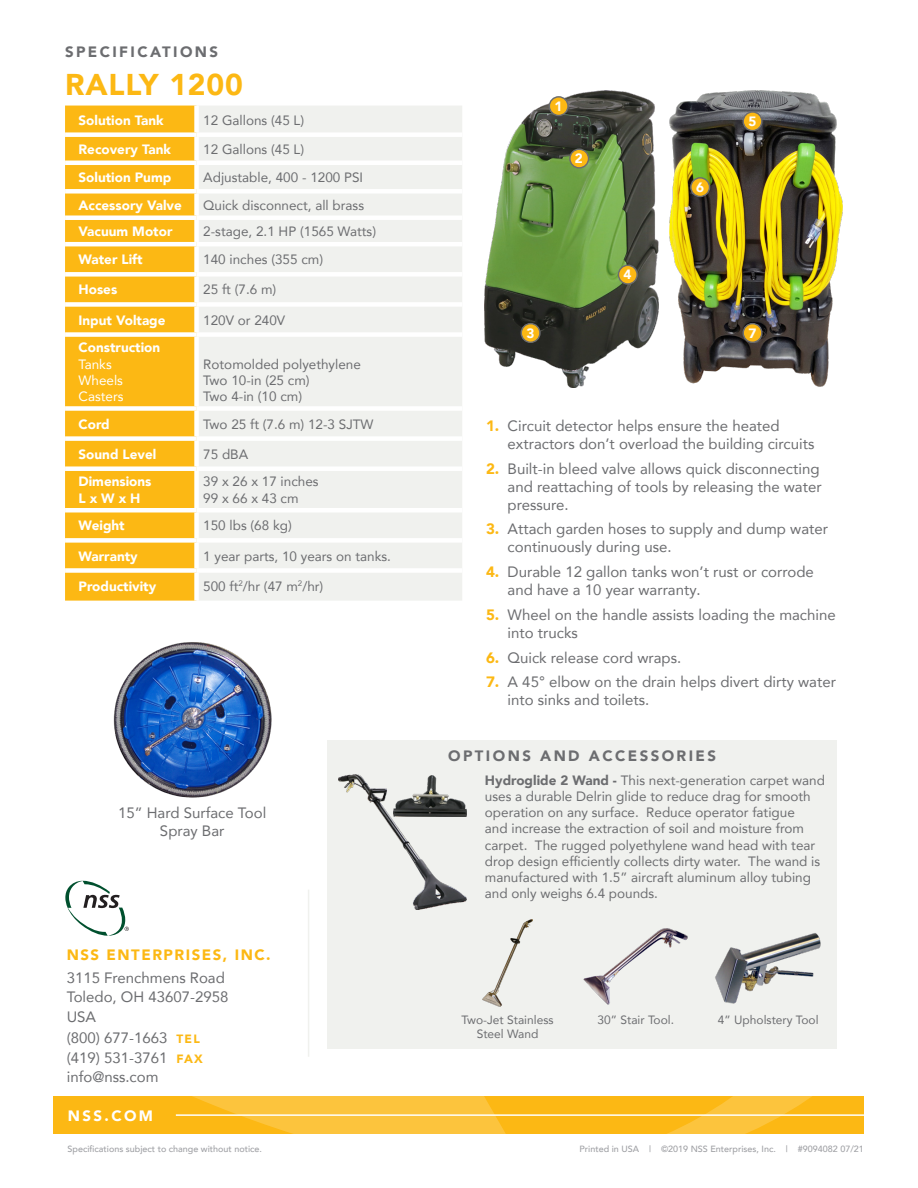
<style>
.page{position:relative;width:918px;height:1188px;background:#fff}
.page>*{position:absolute;margin:0;border:0;box-sizing:border-box;transform-origin:0 0}
.t1{font:900 30px "Avenir LT Com";letter-spacing:.03em;color:#fcb814}
.t2{font:15px/18px "Avenir LT Com";color:#6c6d70}
.t3{font:900 15px "Avenir LT Com";letter-spacing:.16em;color:#6c6d70}
.t4{font:900 15px "Avenir LT Com";letter-spacing:.1em;color:#fcb814}
.t5{font:900 15px "Avenir LT Com";letter-spacing:.16em;color:#fff}
.t6{font:13.5px/16.2px "Avenir LT Com";color:#6c6d70}
.t7{font:900 13.5px "Avenir LT Com";color:#fff}
.t8{font:13.5px "Avenir LT Com";color:#fff}
.t9{font:12px "Avenir LT Com";color:#6c6d70}
.t10{font:500 9px "Avenir LT Com";color:#a0a1a5}
.s1{font-weight:900;font-size:12px;color:#fcb814}
.s2{font-weight:900;color:#fcb814}
.s3{font-weight:900}
</style>
<div class="page">
<img style="left:670px;top:90px;width:172px;height:297px">
<img style="left:485px;top:91px;width:174px;height:297px">
<svg style="left:54px;top:1097px;width:810px;height:37px;background:#fcbc24"></svg>
<hr style="left:176px;top:1114px;width:688px;height:2px;background:#fff">
<hr style="left:308px;top:890px;width:1px;height:167px;background:#f0f1ee">
<div style="left:65px;top:106px;width:129px;height:495px;background:#fcb814"></div>
<div style="left:199px;top:106px;width:263px;height:495px;background:#f0f1ee"></div>
<div style="left:65px;top:132px;width:132px;height:5px;background:#fff"></div>
<div style="left:197px;top:132px;width:265px;height:5px;background:#fff"></div>
<hr style="left:65px;top:161px;width:132px;height:4px;background:#fff">
<hr style="left:197px;top:161px;width:265px;height:4px;background:#fff">
<div style="left:65px;top:189px;width:132px;height:5px;background:#fff"></div>
<div style="left:197px;top:189px;width:265px;height:5px;background:#fff"></div>
<div style="left:65px;top:215px;width:132px;height:5px;background:#fff"></div>
<div style="left:197px;top:215px;width:265px;height:5px;background:#fff"></div>
<hr style="left:65px;top:242px;width:132px;height:4px;background:#fff">
<hr style="left:197px;top:242px;width:265px;height:4px;background:#fff">
<div style="left:65px;top:272px;width:132px;height:5px;background:#fff"></div>
<div style="left:197px;top:272px;width:265px;height:5px;background:#fff"></div>
<div style="left:65px;top:302px;width:132px;height:5px;background:#fff"></div>
<div style="left:197px;top:302px;width:265px;height:5px;background:#fff"></div>
<div style="left:65px;top:332px;width:132px;height:5px;background:#fff"></div>
<div style="left:197px;top:332px;width:265px;height:5px;background:#fff"></div>
<div style="left:65px;top:406px;width:132px;height:5px;background:#fff"></div>
<div style="left:197px;top:406px;width:265px;height:5px;background:#fff"></div>
<div style="left:65px;top:436px;width:132px;height:5px;background:#fff"></div>
<div style="left:197px;top:436px;width:265px;height:5px;background:#fff"></div>
<div style="left:65px;top:466px;width:132px;height:5px;background:#fff"></div>
<div style="left:197px;top:466px;width:265px;height:5px;background:#fff"></div>
<div style="left:65px;top:508px;width:132px;height:5px;background:#fff"></div>
<div style="left:197px;top:508px;width:265px;height:5px;background:#fff"></div>
<div style="left:65px;top:538px;width:132px;height:5px;background:#fff"></div>
<div style="left:197px;top:538px;width:265px;height:5px;background:#fff"></div>
<div style="left:65px;top:568px;width:132px;height:5px;background:#fff"></div>
<div style="left:197px;top:568px;width:265px;height:5px;background:#fff"></div>
<svg style="left:65px;top:881px;width:64px;height:55px"></svg>
<svg style="left:549px;top:97px;width:19px;height:19px"></svg>
<div style="left:549px;top:96px;width:20px;height:20px;border:1px solid #6c6d70;border-radius:50%"></div>
<svg style="left:570px;top:149px;width:19px;height:19px"></svg>
<div style="left:569px;top:148px;width:20px;height:21px;border:1px solid #6c6d70;border-radius:50%"></div>
<div style="left:521px;top:324px;width:19px;height:18px;background:#fcb814;border-radius:50%"></div>
<div style="left:521px;top:323px;width:20px;height:20px;border:1px solid #6c6d70;border-radius:50%"></div>
<svg style="left:618px;top:265px;width:19px;height:19px"></svg>
<div style="left:618px;top:265px;width:20px;height:20px;border:1px solid #6c6d70;border-radius:50%"></div>
<svg style="left:743px;top:112px;width:19px;height:19px"></svg>
<div style="left:742px;top:111px;width:21px;height:20px;border:1px solid #6c6d70;border-radius:50%"></div>
<svg style="left:691px;top:178px;width:19px;height:19px"></svg>
<div style="left:690px;top:177px;width:20px;height:20px;border:1px solid #6c6d70;border-radius:50%"></div>
<svg style="left:743px;top:324px;width:19px;height:18px"></svg>
<div style="left:742px;top:323px;width:21px;height:20px;border:1px solid #6c6d70;border-radius:50%"></div>
<div style="left:327px;top:740px;width:510px;height:309px;background:#f0f1ee"></div>
<img style="left:715px;top:933px;width:106px;height:71px">
<img style="left:583px;top:928px;width:105px;height:77px">
<img style="left:483px;top:920px;width:50px;height:86px">
<img style="left:338px;top:775px;width:129px;height:135px">
<img style="left:393px;top:776px;width:74px;height:41px">
<img style="left:113px;top:642px;width:159px;height:156px">
<p class="t3" style="left:65px;top:42px;width:155px">SPECIFICATIONS</p>
<p class="t1" style="left:65px;top:66px;width:180px">RALLY 1200</p>
<p class="t7" style="left:79px;top:112px;width:87px">Solution Tank</p>
<p class="t6" style="left:203px;top:112px;width:102px">12 Gallons (45 L)</p>
<p class="t7" style="left:79px;top:141px;width:94px">Recovery Tank</p>
<p class="t6" style="left:203px;top:141px;width:102px">12 Gallons (45 L)</p>
<p class="t7" style="left:79px;top:169px;width:94px">Solution Pump</p>
<p class="t6" style="left:203px;top:169px;width:161px">Adjustable, 400 - 1200 PSI</p>
<p class="t7" style="left:79px;top:197px;width:105px">Accessory Valve</p>
<p class="t6" style="left:203px;top:197px;width:162px">Quick disconnect, all brass</p>
<p class="t7" style="left:79px;top:223px;width:95px">Vacuum Motor</p>
<p class="t6" style="left:203px;top:223px;width:174px">2-stage, 2.1 HP (1565 Watts)</p>
<p class="t7" style="left:79px;top:251px;width:66px">Water Lift</p>
<p class="t6" style="left:203px;top:251px;width:121px">140 inches (355 cm)</p>
<p class="t7" style="left:79px;top:282px;width:40px">Hoses</p>
<p class="t6" style="left:203px;top:282px;width:75px">25 ft (7.6 m)</p>
<p class="t7" style="left:79px;top:312px;width:88px">Input Voltage</p>
<p class="t6" style="left:203px;top:312px;width:83px">120V or 240V</p>
<p class="t7" style="left:79px;top:339px;width:83px">Construction</p>
<p class="t8" style="left:79px;top:356px;width:35px">Tanks</p>
<p class="t8" style="left:79px;top:372px;width:46px">Wheels</p>
<p class="t8" style="left:79px;top:388px;width:47px">Casters</p>
<p class="t6" style="left:203px;top:356px;width:159px">Rotomolded polyethylene</p>
<p class="t6" style="left:203px;top:372px;width:108px">Two 10-in (25 cm)</p>
<p class="t6" style="left:203px;top:388px;width:100px">Two 4-in (10 cm)</p>
<p class="t7" style="left:79px;top:416px;width:33px">Cord</p>
<p class="t6" style="left:203px;top:416px;width:172px">Two 25 ft (7.6 m) 12-3 SJTW</p>
<p class="t7" style="left:79px;top:446px;width:79px">Sound Level</p>
<p class="t6" style="left:203px;top:446px;width:47px">75 dBA</p>
<p class="t7" style="left:79px;top:474px;width:74px">Dimensions</p>
<p class="t7" style="left:79px;top:490px;width:63px">L x W x H</p>
<p class="t6" style="left:203px;top:474px;width:117px">39 x 26 x 17 inches</p>
<p class="t6" style="left:203px;top:490px;width:97px">99 x 66 x 43 cm</p>
<p class="t7" style="left:79px;top:518px;width:48px">Weight</p>
<p class="t6" style="left:203px;top:518px;width:90px">150 lbs (68 kg)</p>
<p class="t7" style="left:79px;top:548px;width:61px">Warranty</p>
<p class="t6" style="left:203px;top:548px;width:189px">1 year parts, 10 years on tanks.</p>
<p class="t7" style="left:79px;top:578px;width:79px">Productivity</p>
<p class="t6" style="left:203px;top:578px;width:122px">500 ft<sup>2</sup>/hr (47 m<sup>2</sup>/hr)</p>
<p class="t2" style="left:118px;top:804px;width:150px">15” Hard Surface Tool</p>
<p class="t2" style="left:160px;top:822px;width:66px">Spray Bar</p>
<p class="t4" style="left:67px;top:945px;width:205px">NSS ENTERPRISES, INC.</p>
<p class="t2" style="left:67px;top:969px;width:160px">3115 Frenchmens Road</p>
<p class="t2" style="left:67px;top:988px;width:163px">Toledo, OH 43607-2958</p>
<p class="t2" style="left:67px;top:1008px;width:31px">USA</p>
<p class="t2" style="left:67px;top:1029px;width:135px">(800) 677-1663 <span class="s1">TEL</span></p>
<p class="t2" style="left:67px;top:1048px;width:138px">(419) 531-3761 <span class="s1">FAX</span></p>
<p class="t2" style="left:67px;top:1068px;width:93px">info@nss.com</p>
<p class="t5" style="left:68px;top:1107px;width:87px">NSS.COM</p>
<p class="t7" style="left:554px;top:98px;width:9px">1</p>
<p class="t7" style="left:575px;top:150px;width:9px">2</p>
<p class="t7" style="left:526px;top:325px;width:9px">3</p>
<p class="t7" style="left:623px;top:266px;width:9px">4</p>
<p class="t7" style="left:696px;top:179px;width:9px">6</p>
<p class="t7" style="left:749px;top:113px;width:9px">5</p>
<p class="t7" style="left:749px;top:325px;width:9px">7</p>
<p class="t2" style="left:508px;top:417px;width:308px;text-indent:-22px"><span class="s2">1.</span> Circuit detector helps ensure the heated extractors don’t overload the building circuits</p>
<p class="t2" style="left:508px;top:459px;width:316px;text-indent:-22px"><span class="s2">2.</span> Built-in bleed valve allows quick disconnecting and reattaching of tools by releasing the water pressure.</p>
<p class="t2" style="left:508px;top:520px;width:322px;text-indent:-22px"><span class="s2">3.</span> Attach garden hoses to supply and dump water continuously during use.</p>
<p class="t2" style="left:508px;top:563px;width:308px;text-indent:-22px"><span class="s2">4.</span> Durable 12 gallon tanks won’t rust or corrode and have a 10 year warranty.</p>
<p class="t2" style="left:508px;top:606px;width:330px;text-indent:-22px"><span class="s2">5.</span> Wheel on the handle assists loading the machine into trucks</p>
<p class="t2" style="left:486px;top:648px;width:197px"><span class="s2">6.</span> Quick release cord wraps.</p>
<p class="t2" style="left:508px;top:673px;width:330px;text-indent:-22px"><span class="s2">7.</span> A 45° elbow on the drain helps divert dirty water into sinks and toilets.</p>
<p class="t3" style="left:448px;top:747px;width:269px">OPTIONS AND ACCESSORIES</p>
<p class="t6" style="left:485px;top:772px;width:342px"><span class="s3">Hydroglide 2 Wand -</span> This next-generation carpet wand uses a durable Delrin glide to reduce drag for smooth operation on any surface. Reduce operator fatigue<br>and increase the extraction of soil and moisture from carpet. The rugged polyethylene wand head with tear drop design efficiently collects dirty water. The wand is manufactured with 1.5” aircraft aluminum alloy tubing and only weighs 6.4 pounds.</p>
<p class="t9" style="left:462px;top:1012px;width:94px">Two-Jet Stainless</p>
<p class="t9" style="left:598px;top:1012px;width:78px">30” Stair Tool.</p>
<p class="t9" style="left:718px;top:1012px;width:102px">4” Upholstery Tool</p>
<p class="t9" style="left:477px;top:1027px;width:63px">Steel Wand</p>
<p class="t10" style="left:68px;top:1143px;width:196px">Specifications subject to change without notice.</p>
<p class="t10" style="left:580px;top:1143px;width:286px">Printed in USA | ©2019 NSS Enterprises, Inc. | #9094082 07/21</p>
</div>
